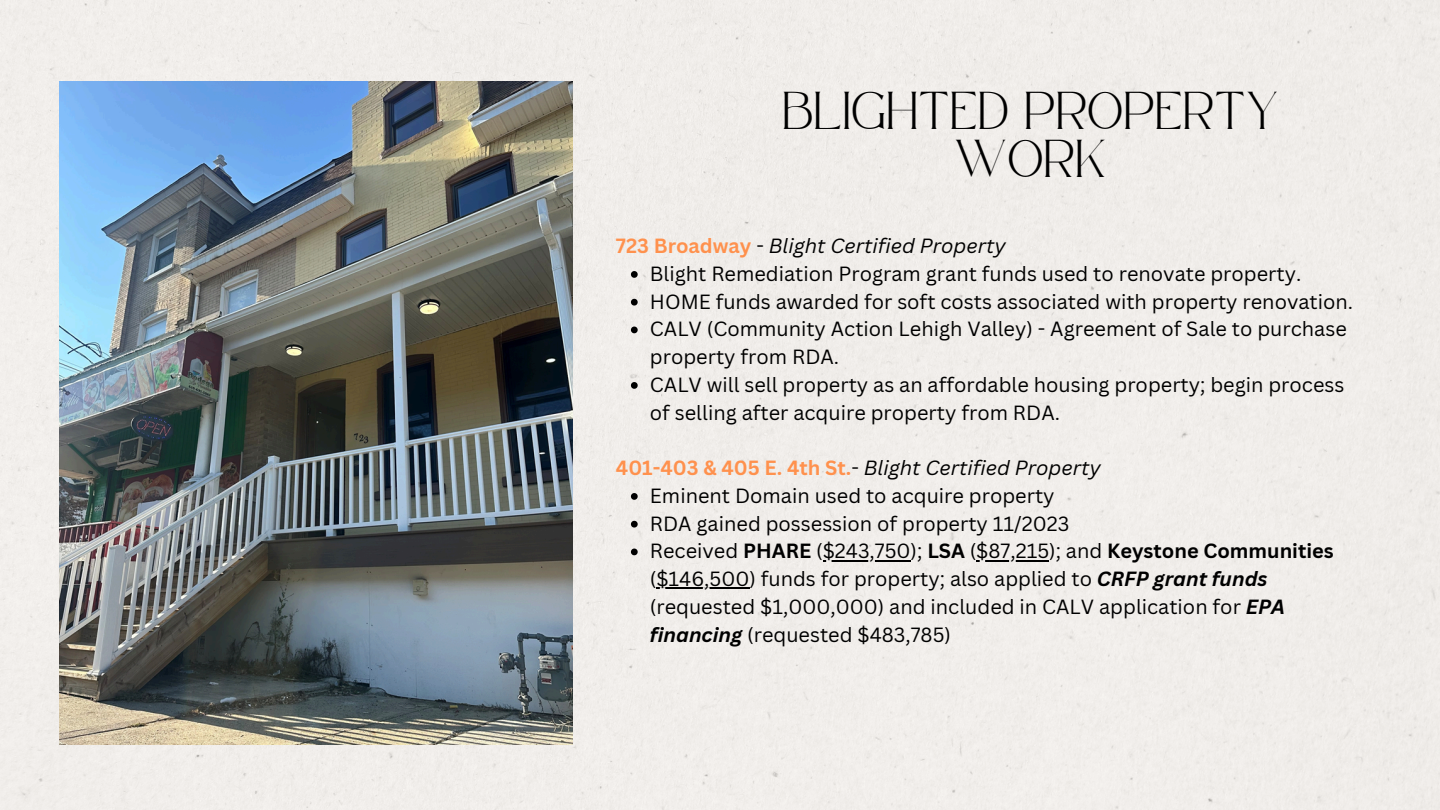
<style>
.page{position:relative;width:1440px;height:810px;background:#f0edea}
.page>*{position:absolute;margin:0;border:0;box-sizing:border-box;transform-origin:0 0}
.t1{font:26px/47.2px "Safira March";letter-spacing:.06em;color:#000;text-align:center}
.t2{font:20px/27.8px "Canva Sans";color:#000}
.t3{font:italic 20px "Canva Sans";color:#000}
.s1{font-weight:700;font-style:normal;color:#ff914d}
.s2{font-style:normal}
.s3{font-weight:700}
.s4{font-weight:700;font-style:italic}
</style>
<div class="page">
<svg style="left:631px;top:271px;width:7px;height:7px"></svg>
<svg style="left:631px;top:299px;width:7px;height:7px"></svg>
<svg style="left:631px;top:327px;width:7px;height:6px"></svg>
<svg style="left:631px;top:382px;width:7px;height:7px"></svg>
<svg style="left:631px;top:493px;width:7px;height:7px"></svg>
<svg style="left:631px;top:521px;width:7px;height:7px"></svg>
<svg style="left:631px;top:549px;width:7px;height:6px"></svg>
<hr style="left:823px;top:560px;width:88px;height:1px;background:#000">
<hr style="left:976px;top:560px;width:73px;height:1px;background:#000">
<hr style="left:656px;top:588px;width:93px;height:1px;background:#000">
<img style="left:59px;top:81px;width:513px;height:664px">
<p class="t1" style="left:783px;top:97px;width:497px">BLIGHTED PROPERTY<br>WORK</p>
<p class="t3" style="left:616px;top:232px;width:391px"><span class="s1">723 Broadway</span> <span class="s2">-</span> Blight Certified Property</p>
<h1 class="t2" style="left:650px;top:259px;width:653px">Blight Remediation Program grant funds used to renovate property.</h1>
<p class="t2" style="left:650px;top:287px;width:705px">HOME funds awarded for soft costs associated with property renovation.</p>
<p class="t2" style="left:650px;top:315px;width:698px">CALV (Community Action Lehigh Valley) - Agreement of Sale to purchase property from RDA.</p>
<p class="t2" style="left:650px;top:370px;width:696px">CALV will sell property as an affordable housing property; begin process of selling after acquire property from RDA.</p>
<p class="t3" style="left:616px;top:454px;width:486px"><span class="s1">401-403 &amp; 405 E. 4th St.</span><span class="s2">-</span> Blight Certified Property</p>
<p class="t2" style="left:650px;top:481px;width:406px">Eminent Domain used to acquire property</p>
<p class="t2" style="left:650px;top:509px;width:421px">RDA gained possession of property 11/2023</p>
<p class="t2" style="left:650px;top:537px;width:685px">Received <span class="s3">PHARE</span> ($243,750); <span class="s3">LSA</span> ($87,215); and <span class="s3">Keystone Communities</span></p>
<p class="t2" style="left:650px;top:564px;width:619px">($146,500) funds for property; also applied to <span class="s4">CRFP grant funds</span></p>
<p class="t2" style="left:650px;top:592px;width:637px">(requested $1,000,000) and included in CALV application for <span class="s4">EPA financing</span> (requested $483,785)</p>
</div>
